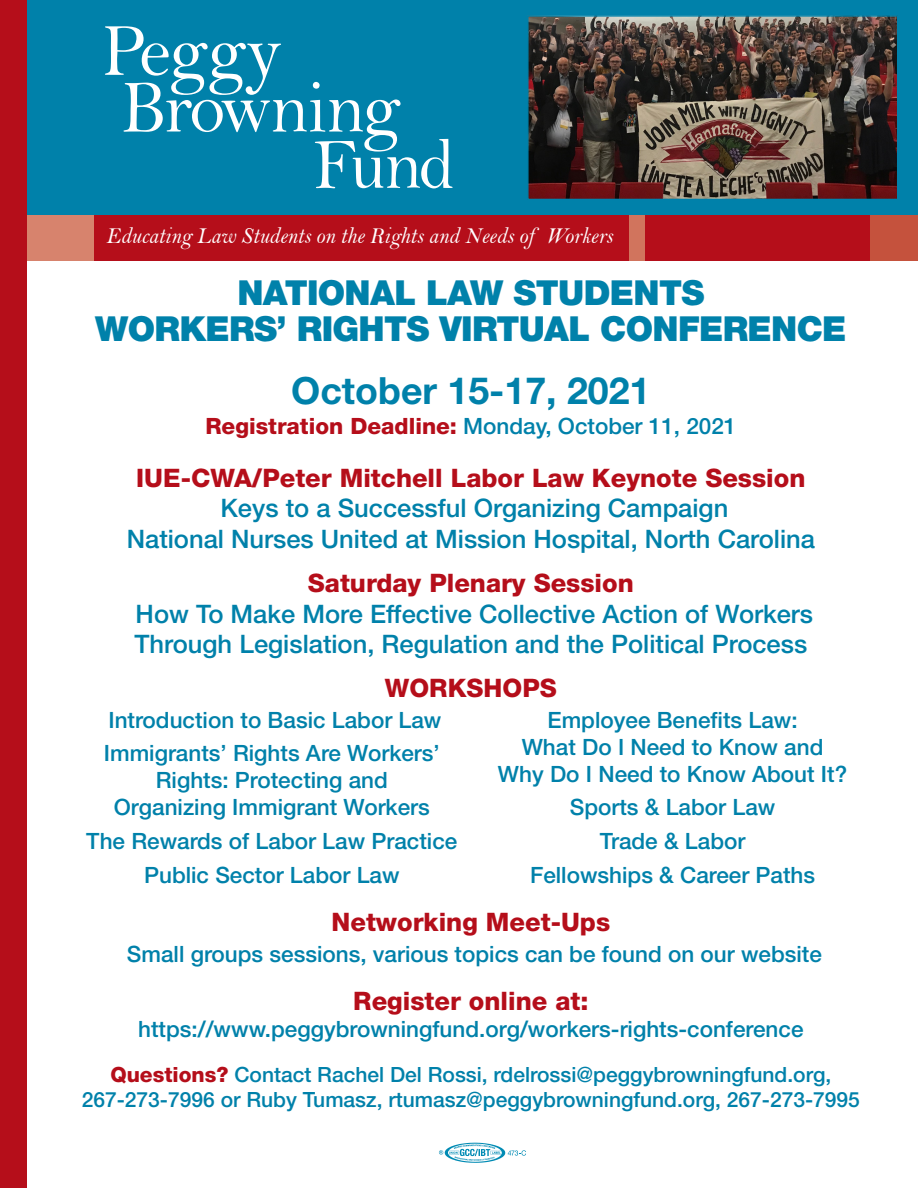
<style>
.page{position:relative;width:918px;height:1188px;background:#fff}
.page>*{position:absolute;margin:0;border:0;box-sizing:border-box;transform-origin:0 0}
.t1{font:700 37.5px "Helvetica Neue";color:#0081aa}
.t2{font:900 34.5px/36px "Helvetica Neue";letter-spacing:-.02em;color:#0081aa;text-align:center}
.t3{font:500 25.5px/30.6px "Helvetica Neue";color:#0081aa;text-align:center}
.t4{font:800 25.5px "Helvetica Neue";color:#b50e1a}
.t5{font:23.4px "Bell MT Italic";color:#fff;scale:.93 1}
.t6{font:500 22.5px/27px "Helvetica Neue";color:#0081aa;text-align:center}
.t7{font:800 22.5px "Helvetica Neue";color:#b50e1a}
.t8{font:500 21px/25.2px "Helvetica Neue";color:#0081aa;text-align:center}
.s1{font-weight:500;color:#0081aa}
.s2{font-weight:800;color:#b50e1a}
</style>
<div class="page">
<div style="left:0;top:0;width:918px;height:225px;background:#0081aa"></div>
<svg style="left:105px;top:26px;width:348px;height:162px"></svg>
<div style="left:27px;top:215px;width:77px;height:46px;background:#d7836d"></div>
<div style="left:95px;top:215px;width:784px;height:46px;background:#b50e1a"></div>
<div style="left:870px;top:215px;width:48px;height:46px;background:#c5523d"></div>
<div style="left:0;top:0;width:27px;height:1188px;background:#b50e1a"></div>
<div style="left:629px;top:215px;width:16px;height:46px;background:#d1745d"></div>
<img style="left:530px;top:18px;width:366px;height:179px">
<div style="left:527px;top:15px;width:372px;height:185px;border:2px solid #0081aa"></div>
<svg style="left:439px;top:1143px;width:87px;height:20px"></svg>
<p class="t5" style="left:106px;top:222px;width:546px">Educating Law Students on the Rights and Needs of Workers</p>
<p class="t2" style="left:95px;top:275px;width:753px">NATIONAL LAW STUDENTS<br>WORKERS’ RIGHTS VIRTUAL CONFERENCE</p>
<p class="t1" style="left:291px;top:368px;width:361px">October 15-17, 2021</p>
<p class="t7" style="left:205px;top:413px;width:533px">Registration Deadline: <span class="s1">Monday, October 11, 2021</span></p>
<p class="t3" style="left:127px;top:462px;width:690px"><span class="s2">IUE-CWA/Peter Mitchell Labor Law Keynote Session<br></span>Keys to a Successful Organizing Campaign<br>National Nurses United at Mission Hospital, North Carolina</p>
<p class="t3" style="left:134px;top:567px;width:680px"><span class="s2">Saturday Plenary Session<br></span>How To Make More Effective Collective Action of Workers<br>Through Legislation, Regulation and the Political Process</p>
<p class="t4" style="left:385px;top:673px;width:173px">WORKSHOPS</p>
<p class="t6" style="left:108px;top:706px;width:335px">Introduction to Basic Labor Law</p>
<p class="t6" style="left:104px;top:740px;width:337px">Immigrants’ Rights Are Workers’<br>Rights: Protecting and<br>Organizing Immigrant Workers</p>
<p class="t6" style="left:86px;top:827px;width:373px">The Rewards of Labor Law Practice</p>
<p class="t6" style="left:144px;top:861px;width:257px">Public Sector Labor Law</p>
<p class="t6" style="left:498px;top:706px;width:351px">Employee Benefits Law:<br>What Do I Need to Know and<br>Why Do I Need to Know About It?</p>
<p class="t6" style="left:570px;top:794px;width:207px">Sports &amp; Labor Law</p>
<p class="t6" style="left:600px;top:827px;width:147px">Trade &amp; Labor</p>
<p class="t6" style="left:530px;top:861px;width:287px">Fellowships &amp; Career Paths</p>
<p class="t4" style="left:332px;top:907px;width:280px">Networking Meet-Ups</p>
<p class="t6" style="left:127px;top:940px;width:696px">Small groups sessions, various topics can be found on our website</p>
<p class="t4" style="left:353px;top:986px;width:237px">Register online at:</p>
<p class="t6" style="left:138px;top:1015px;width:667px">https://www.peggybrowningfund.org/workers-rights-conference</p>
<p class="t8" style="left:82px;top:1062px;width:780px"><span class="s2">Questions?</span> Contact Rachel Del Rossi, rdelrossi@peggybrowningfund.org,<br>267-273-7996 or Ruby Tumasz, rtumasz@peggybrowningfund.org, 267-273-7995</p>
</div>
